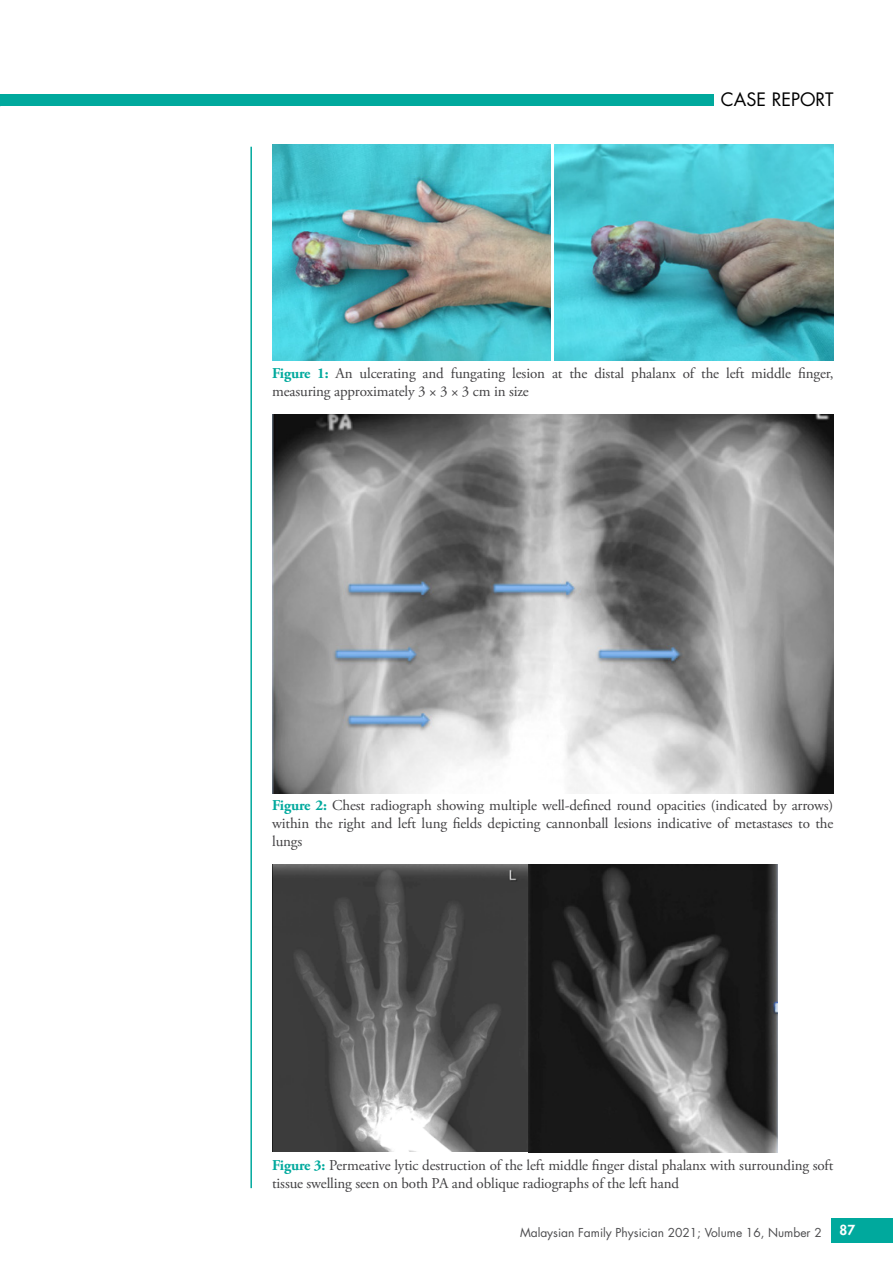
<style>
.page{position:relative;width:893px;height:1263px;background:#fff}
.page>*{position:absolute;margin:0;border:0;box-sizing:border-box;transform-origin:0 0}
.t1{font:18px "Futura Std";color:#000}
.t2{font:15px/18px "Adobe Garamond Pro";letter-spacing:-.01em;color:#414042}
.t3{font:800 13.5px "Futura Std";color:#fff}
.t4{font:12px "Futura Std";color:#4d4d4f}
.s1{font-weight:700;color:#00a99d}
</style>
<div class="page">
<div style="left:831px;top:1218px;width:62px;height:24px;background:#00a99d"></div>
<div style="left:0;top:95px;width:713px;height:11px;background:#00a99d"></div>
<hr style="left:250px;top:147px;width:2px;height:1041px;background:#00a99d">
<img style="left:272px;top:144px;width:278px;height:216px">
<img style="left:555px;top:144px;width:278px;height:216px">
<img style="left:272px;top:414px;width:561px;height:379px">
<img style="left:272px;top:864px;width:505px;height:288px">
<p class="t1" style="left:721px;top:88px;width:114px">CASE REPORT</p>
<p class="t2" style="left:272px;top:365px;width:563px"><span class="s1">Figure 1:</span> An ulcerating and fungating lesion at the distal phalanx of the left middle finger, measuring approximately 3 × 3 × 3 cm in size</p>
<p class="t2" style="left:272px;top:797px;width:563px;text-align:justify"><span class="s1">Figure 2:</span> Chest radiograph showing multiple well-defined round opacities (indicated by arrows) within the right and left lung fields depicting cannonball lesions indicative of metastases to the lungs</p>
<p class="t2" style="left:272px;top:1157px;width:563px"><span class="s1">Figure 3:</span> Permeative lytic destruction of the left middle finger distal phalanx with surrounding soft tissue swelling seen on both PA and oblique radiographs of the left hand</p>
<p class="t4" style="left:520px;top:1225px;width:303px">Malaysian Family Physician 2021; Volume 16, Number 2</p>
<p class="t3" style="left:840px;top:1221px;width:17px">87</p>
</div>
